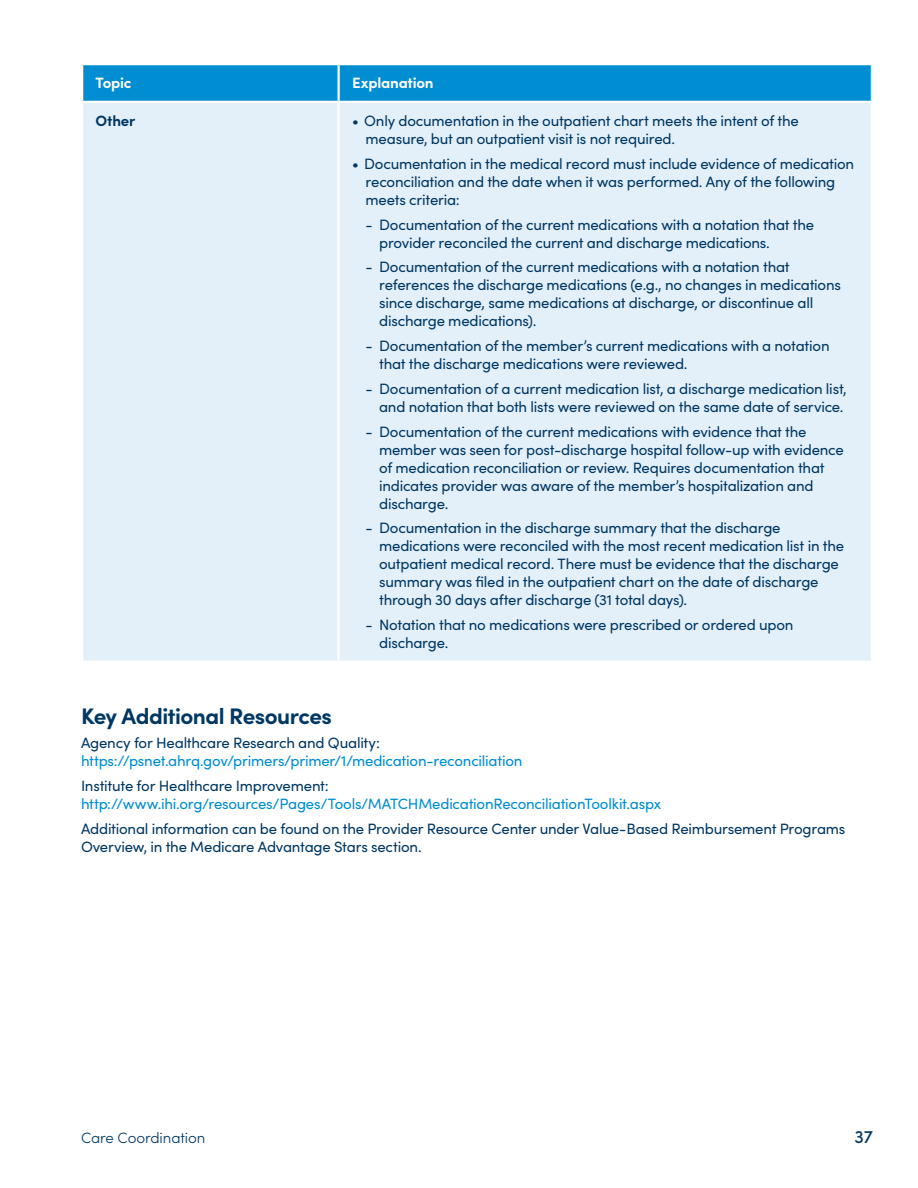
<style>
.page{position:relative;width:918px;height:1188px;background:#fff}
.page>*{position:absolute;margin:0;border:0;box-sizing:border-box;transform-origin:0 0}
.t1{font:700 22.5px "Sofia Pro";letter-spacing:-.025em;color:#003863}
.t2{font:500 18px "Sofia Pro";color:#003863}
.Body{font:15px/18px "Sofia Pro";letter-spacing:-.015em;color:#003863}
.Body-2{font:15px/18px "Sofia Pro";letter-spacing:-.015em;color:#008dd1}
.t3{font:300 15px "Sofia Pro";letter-spacing:-.005em;color:#003863}
.Table_Head{font:700 15px "Sofia Pro";letter-spacing:-.015em;color:#fff}
.Body-3{font:700 15px "Sofia Pro";letter-spacing:-.015em;color:#003863}
.s1{color:#003863}
</style>
<div class="page">
<div style="left:83px;top:65px;width:788px;height:36px;background:#008dd1"></div>
<div style="left:83px;top:103px;width:788px;height:558px;background:#e3eff9"></div>
<hr style="left:338px;top:65px;width:2px;height:36px;background:#fff">
<hr style="left:338px;top:103px;width:2px;height:558px;background:#fff">
<p class="Table_Head" style="left:96px;top:72px;width:38px">Topic</p>
<p class="Table_Head" style="left:352px;top:72px;width:83px">Explanation</p>
<p class="Body-3" style="left:96px;top:109px;width:41px">Other</p>
<p class="Body" style="left:366px;top:111px;width:435px;text-indent:-14px">• Only documentation in the outpatient chart meets the intent of the measure, but an outpatient visit is not required.</p>
<p class="Body" style="left:366px;top:154px;width:490px;text-indent:-14px">• Documentation in the medical record must include evidence of medication reconciliation and the date when it was performed. Any of the following meets criteria:</p>
<p class="Body" style="left:379px;top:215px;width:437px;text-indent:-14px">- Documentation of the current medications with a notation that the provider reconciled the current and discharge medications.</p>
<p class="Body" style="left:379px;top:257px;width:463px;text-indent:-14px">- Documentation of the current medications with a notation that references the discharge medications (e.g., no changes in medications since discharge, same medications at discharge, or discontinue all discharge medications).</p>
<p class="Body" style="left:379px;top:336px;width:452px;text-indent:-14px">- Documentation of the member’s current medications with a notation that the discharge medications were reviewed.</p>
<p class="Body" style="left:366px;top:379px;width:483px;text-align:center">- Documentation of a current medication list, a discharge medication list, and notation that both lists were reviewed on the same date of service.</p>
<p class="Body" style="left:379px;top:422px;width:466px;text-indent:-14px">- Documentation of the current medications with evidence that the member was seen for post-discharge hospital follow-up with evidence of medication reconciliation or review. Requires documentation that indicates provider was aware of the member’s hospitalization and discharge.</p>
<p class="Body" style="left:379px;top:518px;width:467px;text-indent:-14px">- Documentation in the discharge summary that the discharge medications were reconciled with the most recent medication list in the outpatient medical record. There must be evidence that the discharge summary was filed in the outpatient chart on the date of discharge through 30 days after discharge (31 total days).</p>
<p class="Body" style="left:379px;top:615px;width:416px;text-indent:-14px">- Notation that no medications were prescribed or ordered upon discharge.</p>
<h2 class="t1" style="left:81px;top:698px;width:253px">Key Additional Resources</h2>
<p class="Body-2" style="left:81px;top:733px;width:443px"><span class="s1">Agency for Healthcare Research and Quality: </span>https://psnet.ahrq.gov/primers/primer/1/medication-reconciliation</p>
<p class="Body-2" style="left:81px;top:776px;width:582px"><span class="s1">Institute for Healthcare Improvement: </span>http://www.ihi.org/resources/Pages/Tools/MATCHMedicationReconciliationToolkit.aspx</p>
<p class="Body" style="left:81px;top:819px;width:766px">Additional information can be found on the Provider Resource Center under Value-Based Reimbursement Programs<br>Overview, in the Medicare Advantage Stars section.</p>
<p class="t3" style="left:81px;top:1127px;width:126px">Care Coordination</p>
<p class="t2" style="left:854px;top:1123px;width:20px">37</p>
</div>
